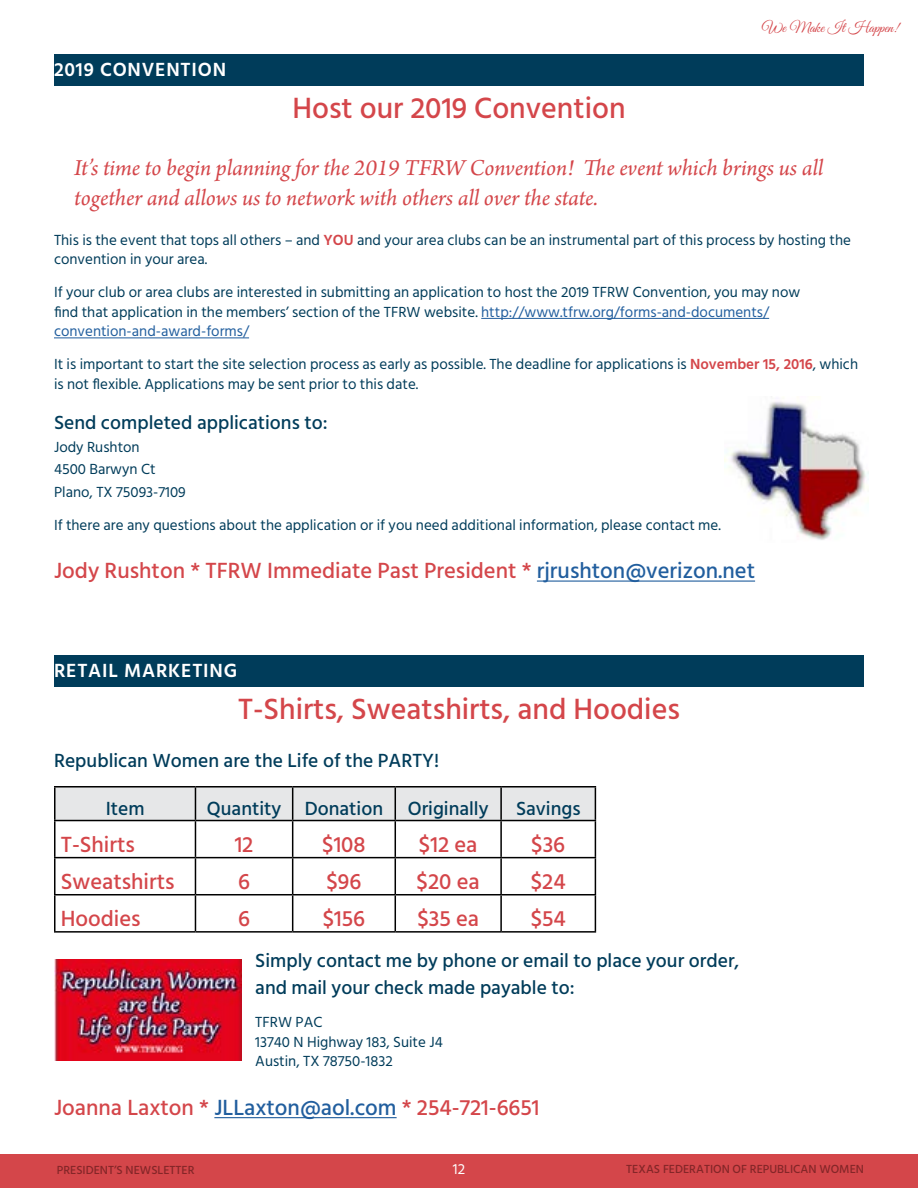
<style>
.page{position:relative;width:918px;height:1188px;background:#fff}
.page>*{position:absolute;margin:0;border:0;box-sizing:border-box;transform-origin:0 0}
.t1{font:500 30px "Hind Siliguri";color:#d4464a}
.t2{font:italic 24px/30px "Arno Pro";letter-spacing:-.005em;color:#d4464a}
.t3{font:500 22.5px "Hind Siliguri";color:#d4464a}
.t4{font:500 19.5px/27px "Hind Siliguri";color:#003c5a}
.t5{font:600 19.5px "Hind Siliguri";letter-spacing:.04em;color:#fff}
.t6{font:15px/19.5px "Hind Siliguri";color:#003c5a}
.t7{font:15px "Great Vibes";color:#d4464a}
.t8{font:15px "Hind Siliguri";color:#fff}
.t9{font:500 12px "Hind Siliguri";color:#842628}
.s1{font-weight:600;color:#d4464a}
.s2{color:#215e9e}
</style>
<div class="page">
<div style="left:0;top:1154px;width:918px;height:34px;background:#d4464a"></div>
<div style="left:54px;top:54px;width:810px;height:32px;background:#003c5a"></div>
<hr style="left:481px;top:318px;width:288px;height:1px;background:#215e9e">
<hr style="left:54px;top:338px;width:195px;height:1px;background:#215e9e">
<hr style="left:537px;top:581px;width:218px;height:1px;background:#215e9e">
<div style="left:54px;top:656px;width:810px;height:31px;background:#003c5a"></div>
<hr style="left:214px;top:1117px;width:183px;height:1px;background:#215e9e">
<div style="left:56px;top:788px;width:539px;height:32px;background:#e6e7e8"></div>
<hr style="left:54px;top:786px;width:141px;height:2px;background:#000">
<hr style="left:54px;top:788px;width:2px;height:32px;background:#000">
<hr style="left:195px;top:786px;width:98px;height:2px;background:#000">
<hr style="left:195px;top:788px;width:1px;height:32px;background:#000">
<hr style="left:293px;top:786px;width:102px;height:2px;background:#000">
<hr style="left:292px;top:788px;width:1px;height:32px;background:#000">
<hr style="left:395px;top:786px;width:106px;height:2px;background:#000">
<hr style="left:395px;top:788px;width:1px;height:32px;background:#000">
<hr style="left:501px;top:786px;width:95px;height:2px;background:#000">
<hr style="left:500px;top:788px;width:2px;height:32px;background:#000">
<hr style="left:595px;top:788px;width:1px;height:32px;background:#000">
<hr style="left:54px;top:820px;width:141px;height:1px;background:#000">
<hr style="left:54px;top:821px;width:2px;height:36px;background:#000">
<hr style="left:195px;top:820px;width:98px;height:1px;background:#000">
<hr style="left:195px;top:821px;width:1px;height:36px;background:#000">
<hr style="left:293px;top:820px;width:102px;height:1px;background:#000">
<hr style="left:292px;top:821px;width:1px;height:36px;background:#000">
<hr style="left:395px;top:820px;width:106px;height:1px;background:#000">
<hr style="left:395px;top:821px;width:1px;height:36px;background:#000">
<hr style="left:501px;top:820px;width:95px;height:1px;background:#000">
<hr style="left:500px;top:821px;width:2px;height:36px;background:#000">
<hr style="left:595px;top:821px;width:1px;height:36px;background:#000">
<hr style="left:54px;top:857px;width:141px;height:1px;background:#000">
<hr style="left:54px;top:858px;width:2px;height:36px;background:#000">
<hr style="left:195px;top:857px;width:98px;height:1px;background:#000">
<hr style="left:195px;top:858px;width:1px;height:36px;background:#000">
<hr style="left:293px;top:857px;width:102px;height:1px;background:#000">
<hr style="left:292px;top:858px;width:1px;height:36px;background:#000">
<hr style="left:395px;top:857px;width:106px;height:1px;background:#000">
<hr style="left:395px;top:858px;width:1px;height:36px;background:#000">
<hr style="left:501px;top:857px;width:95px;height:1px;background:#000">
<hr style="left:500px;top:858px;width:2px;height:36px;background:#000">
<hr style="left:595px;top:858px;width:1px;height:36px;background:#000">
<hr style="left:54px;top:894px;width:141px;height:1px;background:#000">
<hr style="left:54px;top:895px;width:2px;height:36px;background:#000">
<hr style="left:195px;top:894px;width:98px;height:1px;background:#000">
<hr style="left:195px;top:895px;width:1px;height:36px;background:#000">
<hr style="left:293px;top:894px;width:102px;height:1px;background:#000">
<hr style="left:292px;top:895px;width:1px;height:36px;background:#000">
<hr style="left:395px;top:894px;width:106px;height:1px;background:#000">
<hr style="left:395px;top:895px;width:1px;height:36px;background:#000">
<hr style="left:501px;top:894px;width:95px;height:1px;background:#000">
<hr style="left:500px;top:895px;width:2px;height:36px;background:#000">
<hr style="left:595px;top:895px;width:1px;height:36px;background:#000">
<hr style="left:54px;top:931px;width:141px;height:2px;background:#000">
<hr style="left:195px;top:931px;width:98px;height:2px;background:#000">
<hr style="left:293px;top:931px;width:102px;height:2px;background:#000">
<hr style="left:395px;top:931px;width:106px;height:2px;background:#000">
<hr style="left:501px;top:931px;width:95px;height:2px;background:#000">
<img style="left:725px;top:401px;width:143px;height:139px">
<img style="left:54px;top:959px;width:188px;height:102px">
<h3 class="t5" style="left:54px;top:55px;width:174px">2019 CONVENTION</h3>
<h1 class="t1" style="left:292px;top:86px;width:335px">Host our 2019 Convention</h1>
<p class="t7" style="left:762px;top:19px;width:138px">We Make It Happen!</p>
<h2 class="t2" style="left:74px;top:154px;width:751px">It’s time to begin planning for the 2019 TFRW Convention! The event which brings us all together and allows us to network with others all over the state.</h2>
<p class="t6" style="left:54px;top:231px;width:799px">This is the event that tops all others – and <span class="s1">YOU</span> and your area clubs can be an instrumental part of this process by hosting the convention in your area.</p>
<p class="t6" style="left:54px;top:283px;width:748px">If your club or area clubs are interested in submitting an application to host the 2019 TFRW Convention, you may now find that application in the members’ section of the TFRW website. <span class="s2">http://www.tfrw.org/forms-and-documents/ convention-and-award-forms/</span></p>
<p class="t6" style="left:54px;top:355px;width:806px">It is important to start the site selection process as early as possible. The deadline for applications is <span class="s1">November 15, 2016</span>, which is not flexible. Applications may be sent prior to this date.</p>
<h3 class="t4" style="left:54px;top:410px;width:275px">Send completed applications to:</h3>
<p class="t6" style="left:54px;top:436px;width:133px;line-height:22.5px">Jody Rushton<br>4500 Barwyn Ct<br>Plano, TX 75093-7109</p>
<p class="t6" style="left:54px;top:516px;width:668px">If there are any questions about the application or if you need additional information, please contact me.</p>
<h3 class="t3" style="left:54px;top:555px;width:703px">Jody Rushton * TFRW Immediate Past President * <span class="s2">rjrushton@verizon.net</span></h3>
<h3 class="t5" style="left:54px;top:656px;width:185px">RETAIL MARKETING</h3>
<h1 class="t1" style="left:238px;top:688px;width:443px">T-Shirts, Sweatshirts, and Hoodies</h1>
<h3 class="t4" style="left:54px;top:748px;width:387px">Republican Women are the Life of the PARTY!</h3>
<h3 class="t4" style="left:106px;top:796px;width:40px">Item</h3>
<h3 class="t4" style="left:207px;top:796px;width:178px">Quantity Donation</h3>
<h3 class="t4" style="left:408px;top:796px;width:82px">Originally</h3>
<h3 class="t4" style="left:516px;top:796px;width:66px">Savings</h3>
<h3 class="t3" style="left:61px;top:828px;width:76px">T-Shirts</h3>
<h3 class="t3" style="left:235px;top:828px;width:20px">12</h3>
<h3 class="t3" style="left:322px;top:828px;width:45px">$108</h3>
<h3 class="t3" style="left:419px;top:828px;width:60px">$12 ea</h3>
<h3 class="t3" style="left:531px;top:828px;width:35px">$36</h3>
<h3 class="t3" style="left:61px;top:865px;width:115px">Sweatshirts</h3>
<h3 class="t3" style="left:238px;top:865px;width:13px">6</h3>
<h3 class="t3" style="left:327px;top:865px;width:36px">$96</h3>
<h3 class="t3" style="left:417px;top:865px;width:65px">$20 ea</h3>
<h3 class="t3" style="left:531px;top:865px;width:36px">$24</h3>
<h3 class="t3" style="left:61px;top:902px;width:81px">Hoodies</h3>
<h3 class="t3" style="left:238px;top:902px;width:13px">6</h3>
<h3 class="t3" style="left:323px;top:902px;width:44px">$156</h3>
<h3 class="t3" style="left:417px;top:902px;width:63px">$35 ea</h3>
<h3 class="t3" style="left:531px;top:902px;width:37px">$54</h3>
<h3 class="t4" style="left:255px;top:948px;width:486px">Simply contact me by phone or email to place your order, and mail your check made payable to:</h3>
<p class="t6" style="left:255px;top:1013px;width:189px">TFRW PAC<br>13740 N Highway 183, Suite J4<br>Austin, TX 78750-1832</p>
<h3 class="t3" style="left:54px;top:1091px;width:487px">Joanna Laxton * <span class="s2">JLLaxton@aol.com</span> * 254-721-6651</h3>
<p class="t9" style="left:57px;top:1162px;width:139px">PRESIDENT’S NEWSLETTER</p>
<p class="t8" style="left:453px;top:1159px;width:14px">12</p>
<p class="t9" style="left:626px;top:1160px;width:239px">TEXAS FEDERATION OF REPUBLICAN WOMEN</p>
</div>
